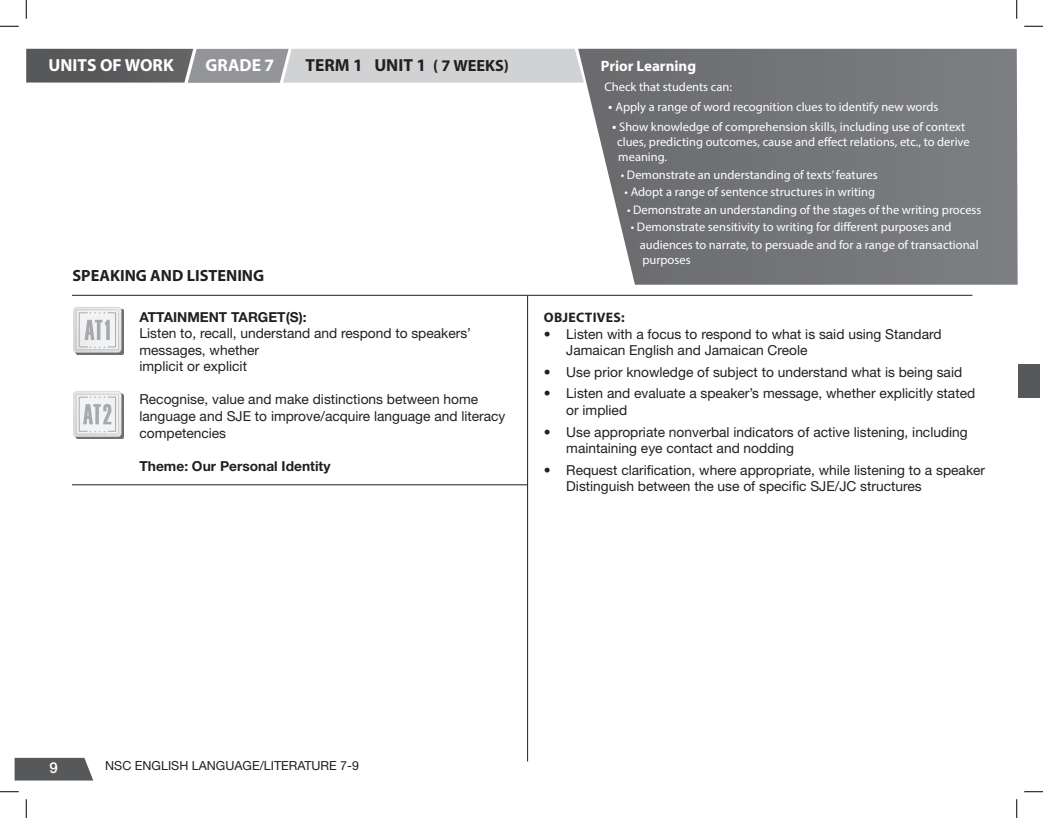
<style>
.page{position:relative;width:1043px;height:818px;background:#fff}
.page>*{position:absolute;margin:0;border:0;box-sizing:border-box;transform-origin:0 0}
.t1{font:700 17.5px "Myriad Pro";color:#231f20}
.t2{font:700 17.5px "Myriad Pro";color:#fff}
.t3{font:700 16.25px "Myriad Pro";color:#231f20}
.t4{font:700 15px "Myriad Pro";color:#fff}
.t5{font:500 15px "Helvetica Neue LT Std";color:#fff}
.t6{font:13.75px/16.5px "Helvetica Neue LT Std";color:#231f20}
.t7{font:700 13.75px "Helvetica Neue LT Std";color:#231f20}
.t8{font:700 13.75px "Myriad Pro";letter-spacing:.02em;color:#231f20}
.t9{font:12.5px/15px "Myriad Pro";color:#fff}
.t10{font:12.5px "Helvetica Neue LT Std";color:#231f20}
.s1{font-size:16.25px}
.s2{font-weight:600;font-size:13.75px}
</style>
<div class="page">
<svg style="left:15px;top:757px;width:78px;height:23px;background:#666768"></svg>
<svg style="left:26px;top:49px;width:552px;height:34px;background:#a5a6a8"></svg>
<svg style="left:578px;top:49px;width:439px;height:236px;background:#7d7e81"></svg>
<div style="left:75px;top:309px;width:49px;height:46px;background:#231f20;opacity:.65"></div>
<svg style="left:73px;top:307px;width:48px;height:45px"></svg>
<div style="left:75px;top:393px;width:49px;height:46px;background:#231f20;opacity:.65"></div>
<svg style="left:73px;top:391px;width:48px;height:46px"></svg>
<hr style="left:72px;top:295px;width:900px;height:1px;background:#231f20">
<hr style="left:527px;top:295px;width:1px;height:466px;background:#231f20">
<hr style="left:72px;top:484px;width:455px;height:1px;background:#231f20">
<div style="left:1017px;top:363px;width:22px;height:34px;background:#57585a"></div>
<svg style="left:0;top:25px;width:19px;height:2px"></svg>
<svg style="left:1024px;top:25px;width:18px;height:2px"></svg>
<svg style="left:0;top:791px;width:19px;height:1px"></svg>
<svg style="left:1024px;top:791px;width:18px;height:1px"></svg>
<svg style="left:25px;top:0;width:2px;height:19px"></svg>
<svg style="left:25px;top:799px;width:2px;height:19px"></svg>
<svg style="left:1016px;top:0;width:1px;height:19px"></svg>
<svg style="left:1016px;top:799px;width:1px;height:19px"></svg>
<p class="t2" style="left:49px;top:54px;width:127px">UNITS OF WORK</p>
<p class="t2" style="left:206px;top:54px;width:70px">GRADE 7</p>
<p class="t1" style="left:305px;top:54px;width:205px">TERM 1 UNIT 1 <span class="s1">( 7 WEEKS)</span></p>
<p class="t3" style="left:73px;top:264px;width:193px">SPEAKING AND LISTENING</p>
<p class="t7" style="left:139px;top:308px;width:169px">ATTAINMENT TARGET(S):</p>
<p class="t6" style="left:139px;top:325px;width:333px">Listen to, recall, understand and respond to speakers’ messages, whether<br>implicit or explicit</p>
<p class="t6" style="left:139px;top:391px;width:367px">Recognise, value and make distinctions between home language and SJE to improve/acquire language and literacy competencies</p>
<p class="t7" style="left:139px;top:457px;width:192px">Theme: Our Personal Identity</p>
<p class="t4" style="left:601px;top:56px;width:97px">Prior Learning</p>
<p class="t9" style="left:604px;top:79px;width:129px">Check that students can:</p>
<p class="t9" style="left:608px;top:99px;width:331px"><span class="s2">•</span> Apply a range of word recognition clues to identify new words</p>
<p class="t9" style="left:617px;top:119px;width:354px;text-indent:-5px"><span class="s2">•</span> Show knowledge of comprehension skills, including use of context clues, predicting outcomes, cause and effect relations, etc., to derive meaning.</p>
<p class="t9" style="left:621px;top:167px;width:258px">• Demonstrate an understanding of texts’ features</p>
<p class="t9" style="left:624px;top:184px;width:252px">• Adopt a range of sentence structures in writing</p>
<p class="t9" style="left:627px;top:202px;width:356px">• Demonstrate an understanding of the stages of the writing process</p>
<p class="t9" style="left:640px;top:218px;width:340px;line-height:17.5px;text-indent:-9px">• Demonstrate sensitivity to writing for different purposes and audiences to narrate, to persuade and for a range of transactional</p>
<p class="t9" style="left:642px;top:252px;width:50px">purposes</p>
<p class="t8" style="left:544px;top:309px;width:82px">OBJECTIVES:</p>
<p class="t6" style="left:566px;top:325px;width:377px;text-indent:-22px">• Listen with a focus to respond to what is said using Standard<br>Jamaican English and Jamaican Creole</p>
<p class="t6" style="left:544px;top:363px;width:420px">• Use prior knowledge of subject to understand what is being said</p>
<p class="t6" style="left:566px;top:385px;width:410px;text-indent:-22px">• Listen and evaluate a speaker’s message, whether explicitly stated or implied</p>
<p class="t6" style="left:566px;top:423px;width:403px;text-indent:-22px">• Use appropriate nonverbal indicators of active listening, including maintaining eye contact and nodding</p>
<p class="t6" style="left:566px;top:461px;width:420px;text-indent:-22px">• Request clarification, where appropriate, while listening to a speaker<br>Distinguish between the use of specific SJE/JC structures</p>
<p class="t5" style="left:49px;top:759px;width:10px">9</p>
<p class="t10" style="left:105px;top:758px;width:255px">NSC ENGLISH LANGUAGE/LITERATURE 7-9</p>
</div>
